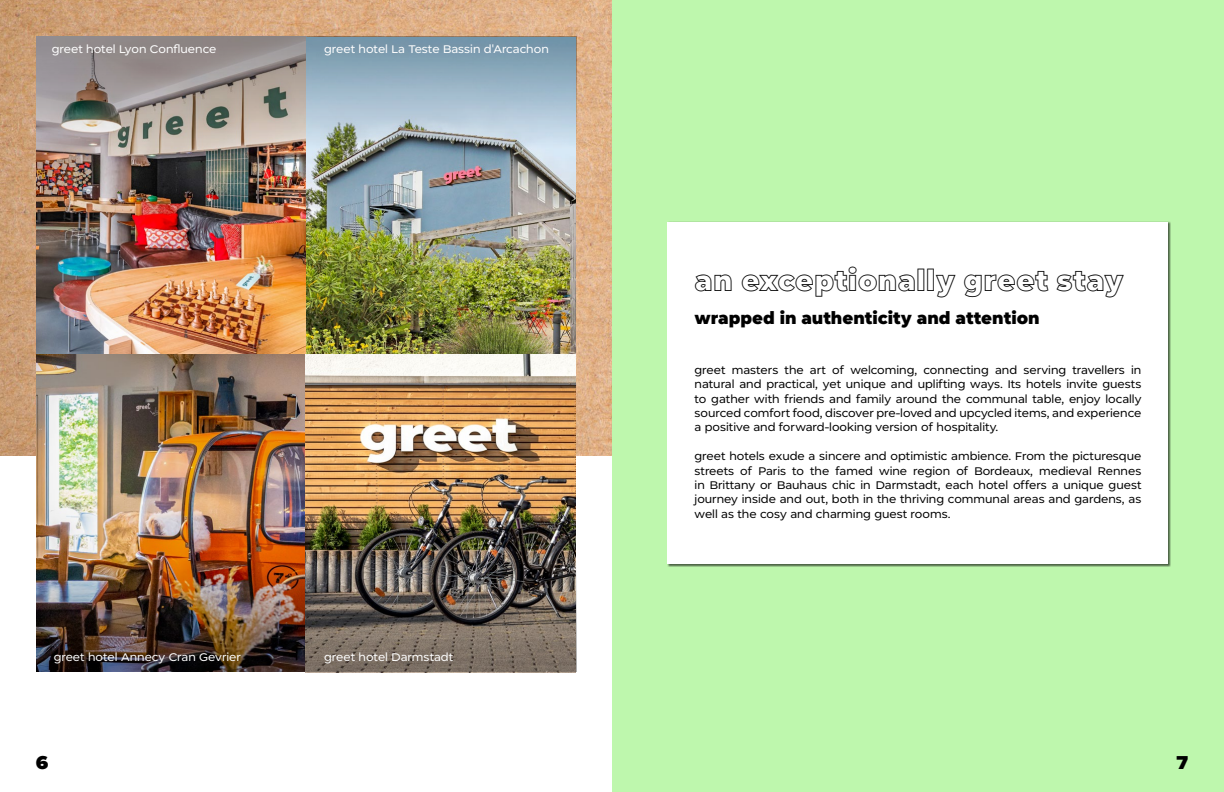
<style>
.page{position:relative;width:1224px;height:792px;background:#fff}
.page>*{position:absolute;margin:0;border:0;box-sizing:border-box;transform-origin:0 0}
.t1{font:30px "Greet Black Outline";color:#000}
.t2{font:900 20px "Greet";color:#000}
.t3{font:900 18px "Greet";color:#000}
.t4{font:12px/14.4px "Greet";color:#000;text-align:justify}
.t5{font:12px "Greet";color:#fff}
</style>
<div class="page">
<div style="left:612px;top:0;width:612px;height:792px;background:#bef7ad"></div>
<img style="left:0;top:0;width:612px;height:456px">
<div style="left:668px;top:222px;width:500px;height:342px;background:#fff"></div>
<img style="left:36px;top:172px;width:540px;height:364px">
<img style="left:36px;top:36px;width:540px;height:136px">
<img style="left:36px;top:536px;width:540px;height:136px">
<p class="t5" style="left:52px;top:43px;width:166px">greet hotel Lyon Confluence</p>
<p class="t5" style="left:324px;top:43px;width:226px">greet hotel La Teste Bassin d'Arcachon</p>
<p class="t5" style="left:54px;top:651px;width:189px">greet hotel Annecy Cran Gevrier</p>
<p class="t5" style="left:324px;top:651px;width:131px">greet hotel Darmstadt</p>
<h1 class="t1" style="left:695px;top:262px;width:431px">an exceptionally greet stay</h1>
<h3 class="t3" style="left:695px;top:307px;width:347px">wrapped in authenticity and attention</h3>
<p class="t4" style="left:695px;top:362px;width:448px">greet masters the art of welcoming, connecting and serving travellers in natural and practical, yet unique and uplifting ways. Its hotels invite guests to gather with friends and family around the communal table, enjoy locally sourced comfort food, discover pre-loved and upcycled items, and experience a positive and forward-looking version of hospitality.</p>
<p class="t4" style="left:695px;top:449px;width:448px">greet hotels exude a sincere and optimistic ambience. From the picturesque streets of Paris to the famed wine region of Bordeaux, medieval Rennes in Brittany or Bauhaus chic in Darmstadt, each hotel offers a unique guest journey inside and out, both in the thriving communal areas and gardens, as well as the cosy and charming guest rooms.</p>
<h2 class="t2" style="left:36px;top:751px;width:14px">6</h2>
<h2 class="t2" style="left:1176px;top:751px;width:13px">7</h2>
</div>
